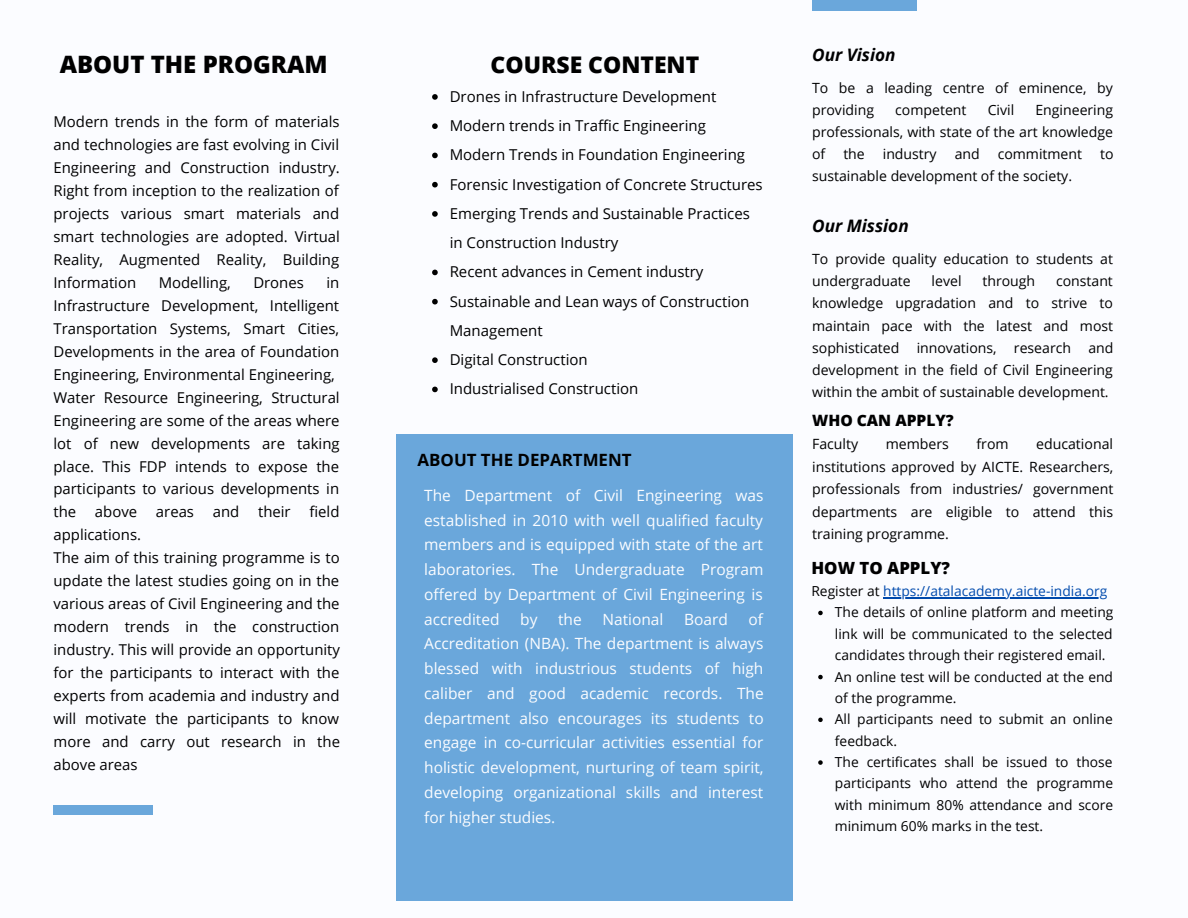
<style>
.page{position:relative;width:1188px;height:918px;background:#fbfcff}
.page>*{position:absolute;margin:0;border:0;box-sizing:border-box;transform-origin:0 0}
.t1{font:800 24px "Open Sans";color:#000}
.t2{font:800 22.95px "Open Sans";color:#000}
.t3{font:italic 700 17.25px "Open Sans";color:#000}
.t4{font:700 16.95px "Open Sans";color:#000}
.t5{font:800 16.8px "Open Sans";color:#000}
.t6{font:800 15.6px "Open Sans";color:#000}
.t7{font:15.45px/24.8px "Open Sans";color:#fbfcff;text-align:justify}
.t8{font:15px/29.2px "Open Sans";color:#000}
.t9{font:14.85px/23px "Open Sans";color:#000;text-align:justify}
.t10{font:14.1px/22px "Open Sans";color:#000;text-align:justify}
.t11{font:13.8px/21.3px "Open Sans";color:#000;text-align:justify}
.t12{font:13.8px "Open Sans";color:#004aad}
.s1{color:#000}
</style>
<div class="page">
<div style="left:396px;top:434px;width:396px;height:467px;background:#6aa7db"></div>
<div style="left:53px;top:805px;width:100px;height:10px;background:#6aa7db"></div>
<div style="left:812px;top:1px;width:104px;height:10px;background:#6aa7db"></div>
<svg style="left:432px;top:94px;width:6px;height:6px"></svg>
<svg style="left:432px;top:123px;width:6px;height:6px"></svg>
<svg style="left:432px;top:153px;width:6px;height:5px"></svg>
<svg style="left:432px;top:182px;width:6px;height:5px"></svg>
<svg style="left:432px;top:211px;width:6px;height:6px"></svg>
<svg style="left:432px;top:270px;width:6px;height:5px"></svg>
<svg style="left:432px;top:299px;width:6px;height:5px"></svg>
<svg style="left:432px;top:357px;width:6px;height:6px"></svg>
<svg style="left:432px;top:387px;width:6px;height:5px"></svg>
<svg style="left:818px;top:611px;width:5px;height:4px"></svg>
<svg style="left:818px;top:675px;width:5px;height:4px"></svg>
<svg style="left:818px;top:718px;width:5px;height:4px"></svg>
<svg style="left:818px;top:760px;width:5px;height:5px"></svg>
<hr style="left:883px;top:597px;width:224px;height:1px;background:#004aad">
<p class="t1" style="left:60px;top:48px;width:269px">ABOUT THE PROGRAM</p>
<p class="t9" style="left:53px;top:110px;width:288px">Modern trends in the form of materials and technologies are fast evolving in Civil Engineering and Construction industry.<br>Right from inception to the realization of projects various smart materials and smart technologies are adopted. Virtual Reality, Augmented Reality, Building Information</p>
<p class="t9" style="left:159px;top:271px;width:74px">Modelling,</p>
<p class="t9" style="left:253px;top:271px;width:52px">Drones</p>
<p class="t9" style="left:53px;top:271px;width:287px;text-indent:273px">in Infrastructure Development, Intelligent Transportation Systems, Smart Cities, Developments in the area of Foundation Engineering, Environmental Engineering,</p>
<p class="t9" style="left:53px;top:385px;width:288px">Water Resource Engineering, Structural Engineering are some of the areas where lot of new developments are taking place. This FDP intends to expose the participants to various developments in the</p>
<p class="t9" style="left:95px;top:500px;width:44px">above</p>
<p class="t9" style="left:156px;top:500px;width:40px">areas</p>
<p class="t9" style="left:213px;top:500px;width:28px">and</p>
<p class="t9" style="left:258px;top:500px;width:34px">their</p>
<p class="t9" style="left:309px;top:500px;width:32px">field</p>
<p class="t9" style="left:53px;top:523px;width:89px">applications.</p>
<p class="t9" style="left:53px;top:546px;width:288px">The aim of this training programme is to update the latest studies going on in the various areas of Civil Engineering and the modern trends in the construction industry. This will provide an opportunity for the participants to interact with the experts from academia and industry and will motivate the participants to know more and carry out research in the above areas</p>
<p class="t2" style="left:491px;top:48px;width:210px">COURSE CONTENT</p>
<p class="t8" style="left:450px;top:82px;width:268px">Drones in Infrastructure Development</p>
<p class="t8" style="left:450px;top:111px;width:258px">Modern trends in Traffic Engineering</p>
<p class="t8" style="left:450px;top:140px;width:297px">Modern Trends in Foundation Engineering</p>
<p class="t8" style="left:450px;top:169px;width:315px">Forensic Investigation of Concrete Structures</p>
<p class="t8" style="left:450px;top:199px;width:302px">Emerging Trends and Sustainable Practices in Construction Industry</p>
<p class="t8" style="left:450px;top:257px;width:255px">Recent advances in Cement industry</p>
<p class="t8" style="left:450px;top:286px;width:301px">Sustainable and Lean ways of Construction<br>Management</p>
<p class="t8" style="left:450px;top:345px;width:140px">Digital Construction</p>
<p class="t8" style="left:450px;top:374px;width:190px">Industrialised Construction</p>
<p class="t4" style="left:418px;top:448px;width:216px">ABOUT THE DEPARTMENT</p>
<p class="t7" style="left:424px;top:482px;width:341px">The Department of Civil Engineering was established in 2010 with well qualified faculty members and is equipped with state of the art laboratories. The Undergraduate Program offered by Department of Civil Engineering is accredited</p>
<p class="t7" style="left:424px;top:606px;width:341px;text-indent:324px">of Accreditation (NBA). The department is always blessed with industrious students of high caliber and good academic records. The department also encourages its students to engage in co-curricular activities essential for holistic development, nurturing of team spirit, developing organizational skills and interest for higher studies.</p>
<p class="t7" style="left:520px;top:606px;width:19px">by</p>
<p class="t7" style="left:558px;top:606px;width:25px">the</p>
<p class="t7" style="left:602px;top:606px;width:62px">National</p>
<p class="t7" style="left:684px;top:606px;width:45px">Board</p>
<p class="t3" style="left:812px;top:42px;width:85px">Our Vision</p>
<p class="t10" style="left:812px;top:77px;width:302px">To be a leading centre of eminence, by providing</p>
<p class="t10" style="left:895px;top:99px;width:73px">competent</p>
<p class="t10" style="left:988px;top:99px;width:28px">Civil</p>
<p class="t10" style="left:812px;top:99px;width:303px;text-indent:223px">Engineering professionals, with state of the art knowledge of</p>
<p class="t10" style="left:843px;top:143px;width:23px">the</p>
<p class="t10" style="left:883px;top:143px;width:55px">industry</p>
<p class="t10" style="left:955px;top:143px;width:27px">and</p>
<p class="t10" style="left:998px;top:143px;width:86px">commitment</p>
<p class="t10" style="left:1100px;top:143px;width:15px">to</p>
<p class="t10" style="left:812px;top:165px;width:262px">sustainable development of the society.</p>
<p class="t3" style="left:812px;top:214px;width:98px">Our Mission</p>
<p class="t10" style="left:812px;top:248px;width:302px">To provide quality education to students at undergraduate</p>
<p class="t10" style="left:932px;top:270px;width:31px">level</p>
<p class="t10" style="left:982px;top:270px;width:54px">through</p>
<p class="t10" style="left:812px;top:270px;width:303px;text-indent:244px">constant knowledge upgradation and to strive to maintain pace with the latest and most sophisticated innovations, research and development in the field of Civil Engineering within the ambit of sustainable development.</p>
<p class="t6" style="left:812px;top:410px;width:143px">WHO CAN APPLY?</p>
<p class="t10" style="left:812px;top:433px;width:48px">Faculty</p>
<p class="t10" style="left:886px;top:433px;width:65px">members</p>
<p class="t10" style="left:976px;top:433px;width:34px">from</p>
<p class="t10" style="left:812px;top:433px;width:303px;line-height:22.5px;text-indent:224px">educational institutions approved by AICTE. Researchers, professionals from industries/ government departments are eligible to attend this training programme.</p>
<p class="t5" style="left:811px;top:556px;width:140px">HOW TO APPLY?</p>
<p class="t12" style="left:811px;top:581px;width:297px"><span class="s1">Register at</span> https://atalacademy.aicte-india.org</p>
<p class="t11" style="left:835px;top:601px;width:280px">The details of online platform and meeting link will be communicated to the selected candidates through their registered email.</p>
<p class="t11" style="left:835px;top:666px;width:280px">An online test will be conducted at the end of the programme.</p>
<p class="t11" style="left:835px;top:708px;width:279px">All participants need to submit an online feedback.</p>
<p class="t11" style="left:835px;top:751px;width:280px">The certificates shall be issued to those participants who attend the programme with minimum 80% attendance and score minimum 60% marks in the test.</p>
</div>
